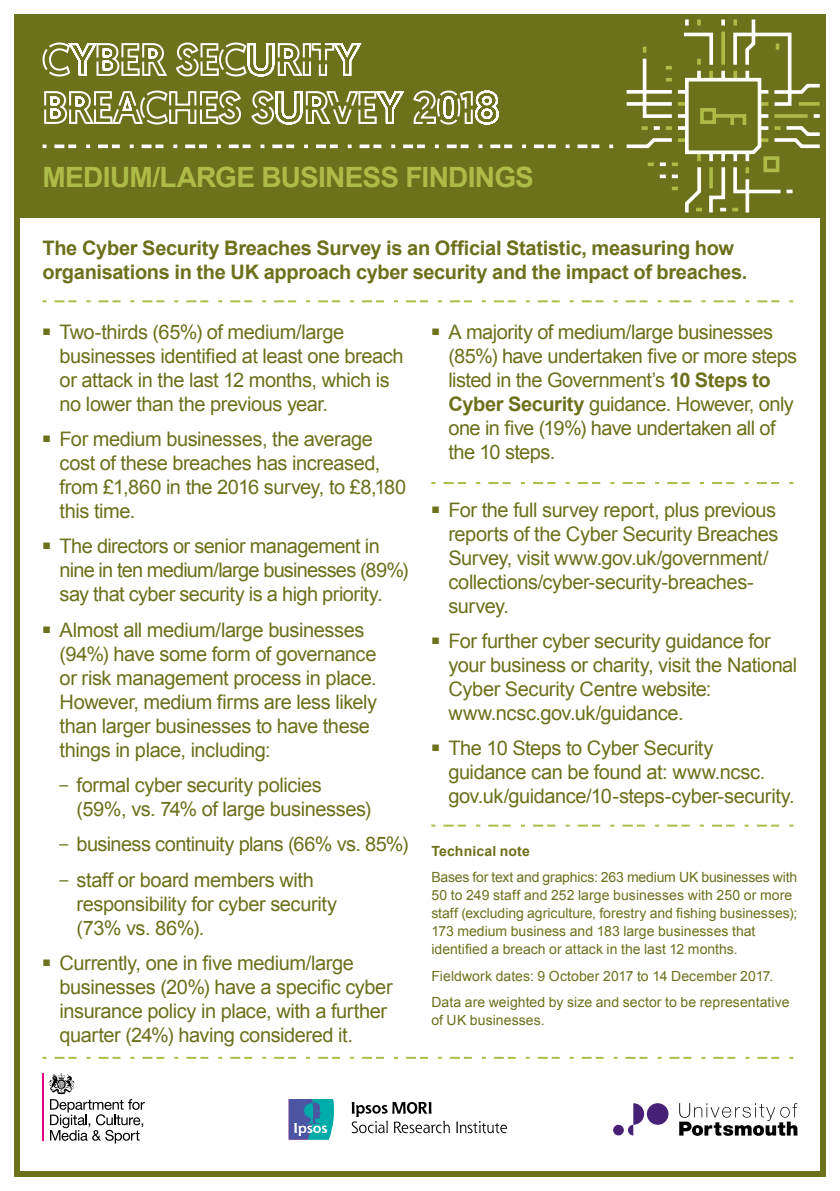
<style>
.page{position:relative;width:840px;height:1191px;background:#fff}
.page>*{position:absolute;margin:0;border:0;box-sizing:border-box;transform-origin:0 0}
.t1{font:700 28px "Arial";letter-spacing:-.025em;color:#adbc48}
.t2{font:20px/24px "Arial";letter-spacing:-.025em;color:#6c711c}
.t3{font:700 20px/24px "Arial";letter-spacing:-.015em;color:#6c711c}
.t4{font:14px/18px "Arial";color:#6c711c}
.t5{font:700 14px "Arial";letter-spacing:.01em;color:#6c711c}
.s1{font-size:16px}
.s2{font-weight:700}
</style>
<div class="page">
<div style="left:0;top:0;width:839px;height:1191px;background:linear-gradient(to right,#fff,#fff)"></div>
<div style="left:14px;top:14px;width:811px;height:1163px;background:#fff;border:6px solid #6c711c"></div>
<div style="left:17px;top:17px;width:805px;height:200px;background:#6c711c"></div>
<svg style="left:288px;top:1099px;width:46px;height:40px;background:#408caf"></svg>
<svg style="left:456px;top:1121px;width:50px;height:12px"></svg>
<svg style="left:351px;top:1102px;width:98px;height:31px"></svg>
<div style="left:646px;top:1103px;width:22px;height:21px;background:#472175;border-radius:50%"></div>
<svg style="left:628px;top:1103px;width:15px;height:32px"></svg>
<svg style="left:612px;top:1124px;width:11px;height:11px"></svg>
<svg style="left:679px;top:1103px;width:118px;height:32px"></svg>
<svg style="left:43px;top:300px;width:751px;height:2px"></svg>
<svg style="left:42px;top:16px;width:780px;height:197px"></svg>
<svg style="left:431px;top:482px;width:363px;height:2px"></svg>
<svg style="left:431px;top:824px;width:363px;height:2px"></svg>
<svg style="left:43px;top:1056px;width:751px;height:2px"></svg>
<hr style="left:43px;top:1073px;width:1px;height:67px;background:#e6007f">
<svg style="left:49px;top:1073px;width:96px;height:70px"></svg>
<h1 class="t1" style="left:43px;top:159px;width:492px">MEDIUM/LARGE BUSINESS FINDINGS</h1>
<p class="t3" style="left:43px;top:236px;width:706px">The Cyber Security Breaches Survey is an Official Statistic, measuring how organisations in the UK approach cyber security and the impact of breaches.</p>
<p class="t2" style="left:60px;top:320px;width:345px;text-indent:-17px"><sup>■</sup> Two-thirds (65%) of medium/large businesses identified at least one breach or attack in the last 12 months, which is no lower than the previous year.</p>
<p class="t2" style="left:60px;top:427px;width:348px;text-indent:-17px"><sup>■</sup> For medium businesses, the average cost of these breaches has increased, from £1,860 in the 2016 survey, to £8,180 this time.</p>
<p class="t2" style="left:60px;top:534px;width:350px;text-indent:-17px"><sup>■</sup> The directors or senior management in nine in ten medium/large businesses (89%) say that cyber security is a high priority.</p>
<p class="t2" style="left:60px;top:618px;width:319px;text-indent:-17px"><sup>■</sup> Almost all medium/large businesses (94%) have some form of governance or risk management process in place.<br>However, medium firms are less likely than larger businesses to have these things in place, including:</p>
<p class="t2" style="left:77px;top:773px;width:296px;text-indent:-17px"><span class="s1">–</span> formal cyber security policies (59%, vs. 74% of large businesses)</p>
<p class="t2" style="left:60px;top:832px;width:350px"><span class="s1">–</span> business continuity plans (66% vs. 85%)</p>
<p class="t2" style="left:77px;top:868px;width:262px;text-indent:-17px"><span class="s1">–</span> staff or board members with responsibility for cyber security (73% vs. 86%).</p>
<p class="t2" style="left:60px;top:951px;width:334px;text-indent:-17px"><sup>■</sup> Currently, one in five medium/large businesses (20%) have a specific cyber insurance policy in place, with a further quarter (24%) having considered it.</p>
<p class="t2" style="left:448px;top:320px;width:350px;text-indent:-17px"><sup>■</sup> A majority of medium/large businesses (85%) have undertaken five or more steps listed in the Government’s <span class="s2">10 Steps to Cyber Security</span> guidance. However, only one in five (19%) have undertaken all of the 10 steps.</p>
<p class="t2" style="left:448px;top:498px;width:331px;text-indent:-17px"><sup>■</sup> For the full survey report, plus previous reports of the Cyber Security Breaches Survey, visit www.gov.uk/government/ collections/cyber-security-breaches&shy;survey.</p>
<p class="t2" style="left:448px;top:629px;width:350px;text-indent:-17px"><sup>■</sup> For further cyber security guidance for your business or charity, visit the National Cyber Security Centre website: www.ncsc.gov.uk/guidance.</p>
<p class="t2" style="left:448px;top:736px;width:348px;text-indent:-17px"><sup>■</sup> The 10 Steps to Cyber Security guidance can be found at: www.ncsc. gov.uk/guidance/10-steps-cyber-security.</p>
<p class="t5" style="left:431px;top:841px;width:100px">Technical note</p>
<p class="t4" style="left:431px;top:868px;width:367px">Bases for text and graphics: 263 medium UK businesses with 50 to 249 staff and 252 large businesses with 250 or more staff (excluding agriculture, forestry and fishing businesses); 173 medium business and 183 large businesses that identified a breach or attack in the last 12 months.</p>
<p class="t4" style="left:431px;top:962px;width:359px;line-height:26.6px">Fieldwork dates: 9 October 2017 to 14 December 2017.<br>Data are weighted by size and sector to be representative</p>
<p class="t4" style="left:431px;top:1011px;width:115px">of UK businesses.</p>
</div>
